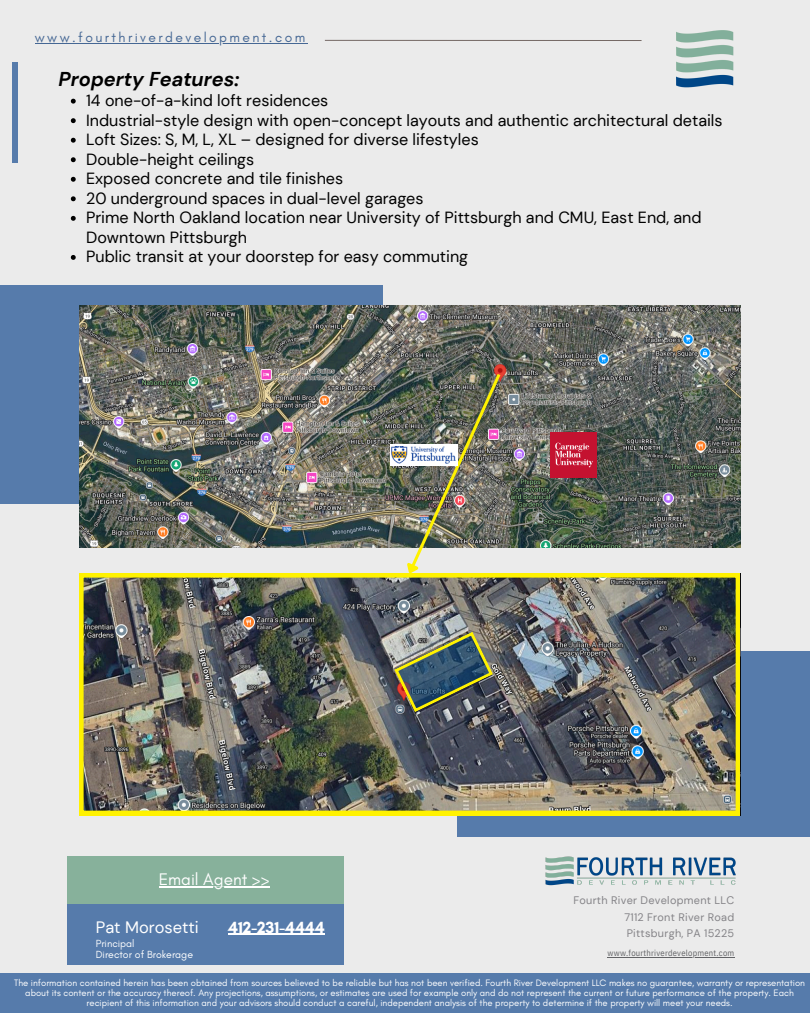
<style>
.page{position:relative;width:810px;height:1013px;background:#fff}
.page>*{position:absolute;margin:0;border:0;box-sizing:border-box;transform-origin:0 0}
.t1{font:italic 700 20px "DM Sans";color:#000}
.t2{font:17.1px "Glacial Indifference";color:#fff}
.t3{font:16.5px "DM Sans";color:#fff}
.t4{font:700 16.5px "Glacial Indifference";color:#fff}
.t5{font:16.2px/19.5px "DM Sans";color:#000}
.t6{font:13.8px "Glacial Indifference";letter-spacing:.175em;color:#456794}
.t7{font:10.9px/16.3px "DM Sans";letter-spacing:.025em;color:#848387;text-align:justify}
.t8{font:10.5px/11.2px "Glacial Indifference";color:#fff}
.t9{font:9.5px/9.8px "Glacial Indifference";color:#fff;text-align:center}
.t10{font:8.6px "IBM Plex Sans Cond";letter-spacing:.025em;color:#626366}
</style>
<div class="page">
<div style="left:0;top:0;width:810px;height:1012px;background:#ebebeb"></div>
<div style="left:458px;top:651px;width:352px;height:185px;background:#567bab"></div>
<img style="left:79px;top:573px;width:661px;height:242px">
<div style="left:12px;top:62px;width:6px;height:100px;background:#567bab"></div>
<svg style="left:71px;top:99px;width:5px;height:5px"></svg>
<svg style="left:71px;top:118px;width:5px;height:5px"></svg>
<svg style="left:71px;top:138px;width:5px;height:5px"></svg>
<svg style="left:71px;top:157px;width:5px;height:5px"></svg>
<svg style="left:71px;top:177px;width:5px;height:5px"></svg>
<svg style="left:71px;top:196px;width:5px;height:5px"></svg>
<svg style="left:71px;top:216px;width:5px;height:5px"></svg>
<svg style="left:71px;top:255px;width:5px;height:5px"></svg>
<div style="left:0;top:285px;width:383px;height:218px;background:#567bab"></div>
<div style="left:68px;top:903px;width:276px;height:62px;background:#567bab"></div>
<div style="left:68px;top:856px;width:276px;height:47px;background:#87b19b"></div>
<hr style="left:325px;top:40px;width:317px;height:1px;background:#756965">
<img style="left:676px;top:30px;width:58px;height:58px">
<img style="left:79px;top:305px;width:661px;height:242px">
<img style="left:399px;top:370px;width:104px;height:210px">
<div style="left:0;top:973px;width:810px;height:39px;background:#567bab"></div>
<img style="left:546px;top:856px;width:190px;height:29px">
<hr style="left:608px;top:956px;width:127px;height:1px;background:#626366">
<img style="left:550px;top:433px;width:47px;height:44px">
<div style="left:391px;top:444px;width:67px;height:21px;background:#fff"></div>
<img style="left:392px;top:446px;width:64px;height:17px">
<img style="left:394px;top:631px;width:99px;height:81px">
<hr style="left:159px;top:886px;width:111px;height:1px;background:#fff">
<hr style="left:228px;top:933px;width:97px;height:1px;background:#fff">
<hr style="left:35px;top:43px;width:273px;height:1px;background:#456794">
<p class="t6" style="left:35px;top:29px;width:272px">www.fourthriverdevelopment.com</p>
<p class="t1" style="left:59px;top:67px;width:182px">Property Features:</p>
<p class="t5" style="left:86px;top:91px;width:244px">14 one-of-a-kind loft residences</p>
<h1 class="t5" style="left:86px;top:110px;width:638px">Industrial-style design with open-concept layouts and authentic architectural details</h1>
<p class="t5" style="left:86px;top:130px;width:394px">Loft Sizes: S, M, L, XL – designed for diverse lifestyles</p>
<p class="t5" style="left:86px;top:149px;width:170px">Double-height ceilings</p>
<p class="t5" style="left:86px;top:169px;width:259px">Exposed concrete and tile finishes</p>
<p class="t5" style="left:86px;top:188px;width:339px">20 underground spaces in dual-level garages</p>
<p class="t5" style="left:86px;top:208px;width:617px">Prime North Oakland location near University of Pittsburgh and CMU, East End, and<br>Downtown Pittsburgh</p>
<p class="t5" style="left:86px;top:247px;width:384px">Public transit at your doorstep for easy commuting</p>
<p class="t2" style="left:159px;top:869px;width:112px">Email Agent &gt;&gt;</p>
<p class="t3" style="left:96px;top:916px;width:105px">Pat Morosetti</p>
<p class="t4" style="left:228px;top:916px;width:98px">412-231-4444</p>
<h3 class="t8" style="left:96px;top:937px;width:99px">Principal<br>Director of Brokerage</h3>
<p class="t7" style="left:624px;top:892px;width:111px;text-indent:-51px">Fourth River Development LLC 7112 Front River Road Pittsburgh, PA 15225</p>
<p class="t10" style="left:608px;top:947px;width:128px">www.fourthriverdevelopment.com</p>
<p class="t9" style="left:14px;top:977px;width:792px">The information contained herein has been obtained from sources believed to be reliable but has not been verified. Fourth River Development LLC makes no guarantee, warranty or representation about its content or the accuracy thereof. Any projections, assumptions, or estimates are used for example only and do not represent the current or future performance of the property. Each recipient of this information and your advisors should conduct a careful, independent analysis of the property to determine if the property will meet your needs.</p>
</div>
